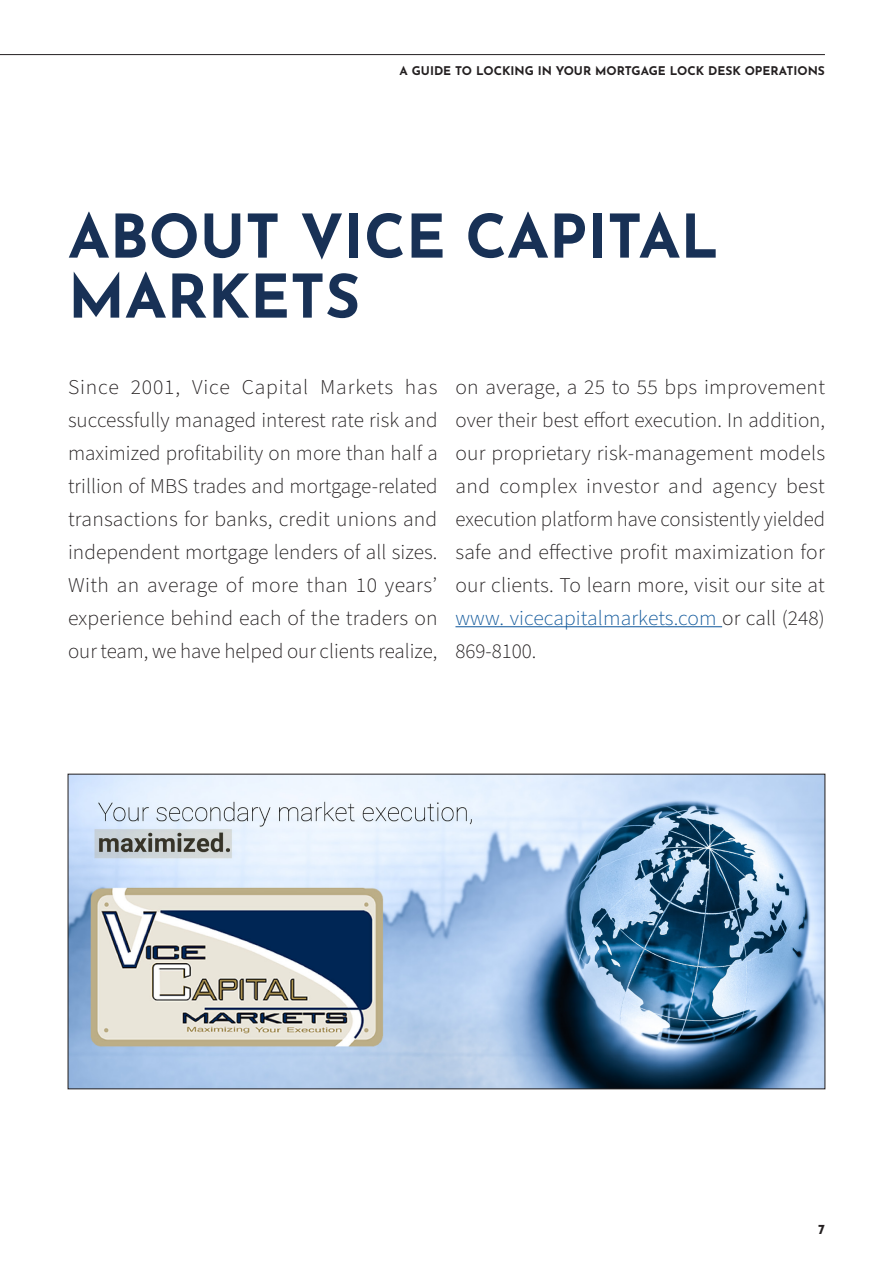
<style>
.page{position:relative;width:893px;height:1263px;background:#fff}
.page>*{position:absolute;margin:0;border:0;box-sizing:border-box;transform-origin:0 0}
.Title_40pt_Yellow__A{font:700 60px/60px "Josefin Sans";color:#183156}
.Source_Sans_Pro_Ligh{font:300 21px/33px "Source Sans Pro";color:#231f20;text-align:justify}
.t1{font:700 13.5px "Josefin Sans";color:#231f20}
.t2{font:700 12px "Josefin Sans";color:#231f20}
.s1{color:#175d9e}
</style>
<div class="page">
<hr style="left:0;top:54px;width:825px;height:1px;background:#231f20">
<img style="left:70px;top:776px;width:753px;height:311px">
<hr style="left:455px;top:626px;width:267px;height:1px;background:#175d9e">
<p class="t2" style="left:400px;top:60px;width:427px">A GUIDE TO LOCKING IN YOUR MORTGAGE LOCK DESK OPERATIONS</p>
<p class="Title_40pt_Yellow__A" style="left:68px;top:198px;width:652px">ABOUT VICE CAPITAL<br>MARKETS</p>
<p class="Source_Sans_Pro_Ligh" style="left:68px;top:371px;width:371px">Since 2001, Vice Capital Markets has successfully managed interest rate risk and maximized profitability on more than half a trillion of MBS trades and mortgage-related transactions for banks, credit unions and independent mortgage lenders of all sizes.<br>With an average of more than 10 years’ experience behind each of the traders on our team, we have helped our clients realize,</p>
<p class="Source_Sans_Pro_Ligh" style="left:455px;top:371px;width:371px">on average, a 25 to 55 bps improvement over their best effort execution. In addition, our proprietary risk-management models and complex investor and agency best execution platform have consistently yielded safe and effective profit maximization for our clients. To learn more, visit our site at <span class="s1">www. vicecapitalmarkets.com</span> or call (248)<br>869-8100.</p>
<p class="t1" style="left:818px;top:1217px;width:8px">7</p>
</div>
